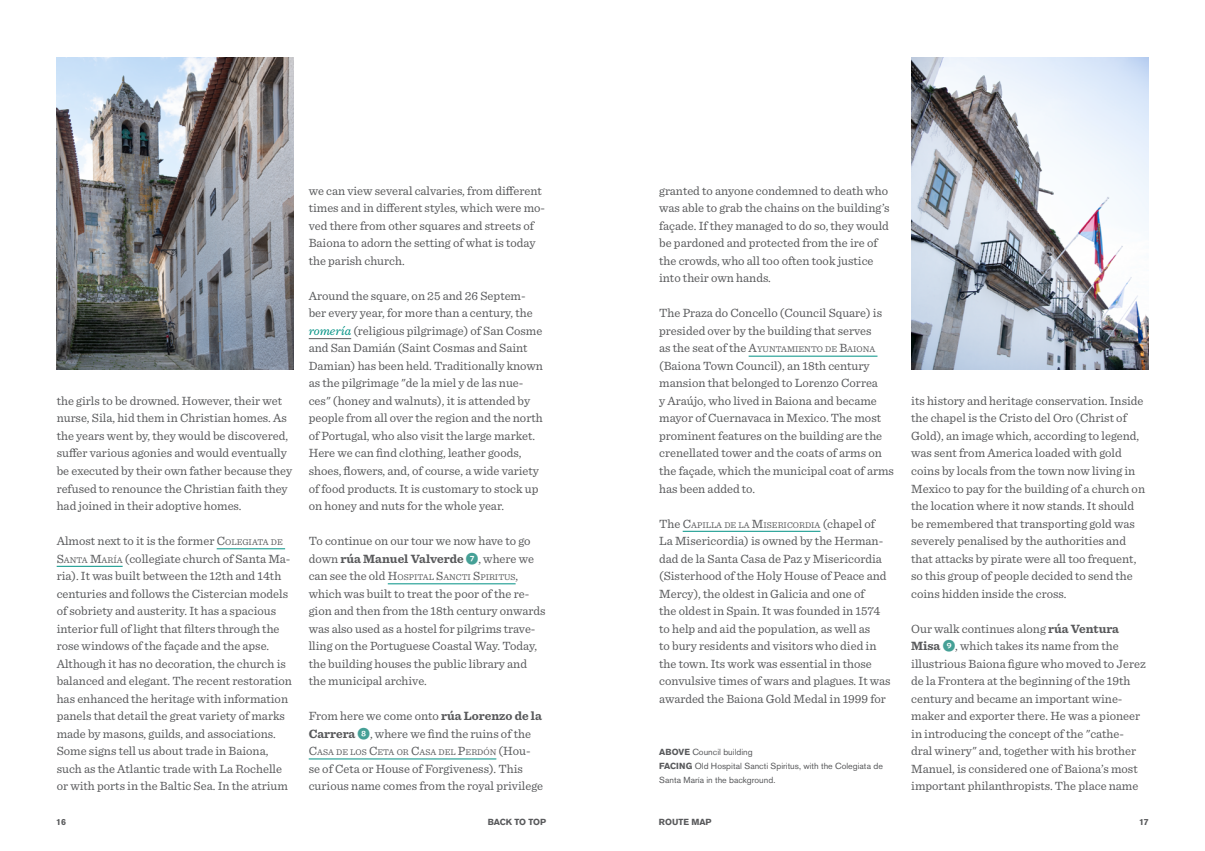
<style>
.page{position:relative;width:1205px;height:851px;background:#fff}
.page>*{position:absolute;margin:0;border:0;box-sizing:border-box;transform-origin:0 0}
.t1{font:12.5px/17.5px "Sentinel";color:#58595b}
.t2{font:8.75px "Sentinel";color:#58595b}
.t3{font:8.75px/13.8px "Akzidenz Grotesk BE";color:#58595b}
.t4{font:700 8.75px "Akzidenz Grotesk BE";color:#58595b}
.t5{font:700 8.75px "Akzidenz Grotesk BE";letter-spacing:-.02em;color:#58595b}
.s1{font-style:inherit}
.s2{font-size:8.75px}
.s3{font-style:italic;color:#009184}
.s4{font-weight:700}
.s5{font-family:"Whitney Index Black Round Bd";color:#45a096}
.s6{font-size:12.5px}
</style>
<div class="page">
<img style="left:911px;top:57px;width:237px;height:313px">
<hr style="left:748px;top:356px;width:129px;height:1px;background:#009184">
<hr style="left:683px;top:531px;width:137px;height:1px;background:#009184">
<hr style="left:309px;top:338px;width:42px;height:1px;background:#58595b">
<hr style="left:388px;top:583px;width:128px;height:1px;background:#009184">
<hr style="left:309px;top:758px;width:187px;height:1px;background:#009184">
<hr style="left:217px;top:548px;width:68px;height:1px;background:#009184">
<hr style="left:57px;top:566px;width:66px;height:1px;background:#009184">
<img style="left:57px;top:57px;width:237px;height:313px">
<p class="t1" style="left:57px;top:391px;width:237px">the girls to be drowned. However, their wet nurse, Sila, hid them in Christian homes. As the years went by, they would be discovered, suffer various agonies and would eventually be executed by their own father because they refused to renounce the Christian faith they had joined in their adoptive homes.</p>
<p class="t1" style="left:57px;top:531px;width:237px">Almost next to it is the former <span class="s1">C</span><span class="s2">OLEGIATA DE </span><span class="s1">S</span><span class="s2">ANTA</span> <span class="s1">M</span><span class="s2">ARÍA</span> (collegiate church of Santa Ma&shy;ria). It was built between the 12th and 14th centuries and follows the Cistercian models of sobriety and austerity. It has a spacious interior full of light that filters through the rose windows of the façade and the apse.<br>Although it has no decoration, the church is balanced and elegant. The recent restoration has enhanced the heritage with information panels that detail the great variety of marks made by masons, guilds, and associations.<br>Some signs tell us about trade in Baiona, such as the Atlantic trade with La Rochelle or with ports in the Baltic Sea. In the atrium</p>
<p class="t1" style="left:309px;top:181px;width:238px">we can view several calvaries, from different times and in different styles, which were mo&shy;ved there from other squares and streets of Baiona to adorn the setting of what is today the parish church.</p>
<p class="t1" style="left:309px;top:286px;width:236px">Around the square, on 25 and 26 Septem&shy;ber every year, for more than a century, the <span class="s3">romería</span> (religious pilgrimage) of San Cosme and San Damián (Saint Cosmas and Saint Damian) has been held. Traditionally known as the pilgrimage "de la miel y de las nue&shy;ces" (honey and walnuts), it is attended by people from all over the region and the north of Portugal, who also visit the large market.<br>Here we can find clothing, leather goods, shoes, flowers, and, of course, a wide variety of food products. It is customary to stock up on honey and nuts for the whole year.</p>
<p class="t1" style="left:309px;top:531px;width:227px">To continue on our tour we now have to go down <span class="s4">rúa Manuel Valverde</span> <span class="s5">7</span>, where we</p>
<p class="t2" style="left:309px;top:570px;width:211px"><span class="s6">can see the old</span> <span class="s6">H</span>OSPITAL <span class="s6">S</span>ANCTI <span class="s6">S</span>PIRITUS<span class="s6">,</span></p>
<p class="t1" style="left:309px;top:583px;width:238px">which was built to treat the poor of the re&shy;gion and then from the 18th century onwards was also used as a hostel for pilgrims trave&shy;lling on the Portuguese Coastal Way. Today, the building houses the public library and the municipal archive.</p>
<p class="t1" style="left:309px;top:706px;width:235px">From here we come onto <span class="s4">rúa Lorenzo de la<br>Carrera</span> <span class="s5">8</span>, where we find the ruins of the</p>
<p class="t2" style="left:309px;top:745px;width:223px"><span class="s6">C</span>ASA DE LOS <span class="s6">C</span>ETA OR <span class="s6">C</span>ASA DEL <span class="s6">P</span>ERDÓN <span class="s6">(Hou-</span></p>
<p class="t1" style="left:309px;top:758px;width:236px">se of Ceta or House of Forgiveness). This curious name comes from the royal privilege</p>
<p class="t1" style="left:659px;top:181px;width:232px">granted to anyone condemned to death who was able to grab the chains on the building’s façade. If they managed to do so, they would be pardoned and protected from the ire of the crowds, who all too often took justice into their own hands.</p>
<p class="t1" style="left:659px;top:303px;width:224px">The Praza do Concello (Council Square) is presided over by the building that serves</p>
<p class="t2" style="left:659px;top:343px;width:218px"><span class="s6">as the seat of the</span> <span class="s6">A</span>YUNTAMIENTO DE <span class="s6">B</span>AIONA</p>
<p class="t1" style="left:659px;top:356px;width:236px">(Baiona Town Council), an 18th century mansion that belonged to Lorenzo Correa<br>y Araújo, who lived in Baiona and became mayor of Cuernavaca in Mexico. The most prominent features on the building are the crenellated tower and the coats of arms on the façade, which the municipal coat of arms has been added to.</p>
<p class="t2" style="left:659px;top:518px;width:217px"><span class="s6">The</span> <span class="s6">C</span>APILLA DE LA <span class="s6">M</span>ISERICORDIA <span class="s6">(chapel of</span></p>
<p class="t1" style="left:659px;top:531px;width:233px">La Misericordia) is owned by the Herman&shy;dad de la Santa Casa de Paz y Misericordia (Sisterhood of the Holy House of Peace and Mercy), the oldest in Galicia and one of<br>the oldest in Spain. It was founded in 1574 to help and aid the population, as well as<br>to bury residents and visitors who died in the town. Its work was essential in those convulsive times of wars and plagues. It was awarded the Baiona Gold Medal in 1999 for</p>
<p class="t3" style="left:659px;top:745px;width:225px"><span class="s4">ABOVE</span> Council building<br><span class="s4">FACING</span> Old Hospital Sancti Spiritus, with the Colegiata de<br>Santa María in the background.</p>
<p class="t1" style="left:911px;top:391px;width:235px">its history and heritage conservation. Inside the chapel is the Cristo del Oro (Christ of Gold), an image which, according to legend, was sent from America loaded with gold coins by locals from the town now living in Mexico to pay for the building of a church on the location where it now stands. It should be remembered that transporting gold was severely penalised by the authorities and that attacks by pirate were all too frequent, so this group of people decided to send the coins hidden inside the cross.</p>
<p class="t1" style="left:911px;top:618px;width:236px">Our walk continues along <span class="s4">rúa Ventura Misa</span> <span class="s5">9</span>, which takes its name from the illustrious Baiona figure who moved to Jerez de la Frontera at the beginning of the 19th century and became an important wine&shy;maker and exporter there. He was a pioneer in introducing the concept of the "cathe&shy;dral winery" and, together with his brother Manuel, is considered one of Baiona’s most important philanthropists. The place name</p>
<p class="t4" style="left:56px;top:817px;width:11px">16</p>
<p class="t5" style="left:488px;top:817px;width:60px">BACK TO TOP</p>
<p class="t4" style="left:659px;top:817px;width:54px">ROUTE MAP</p>
<p class="t4" style="left:1139px;top:817px;width:11px">17</p>
</div>
